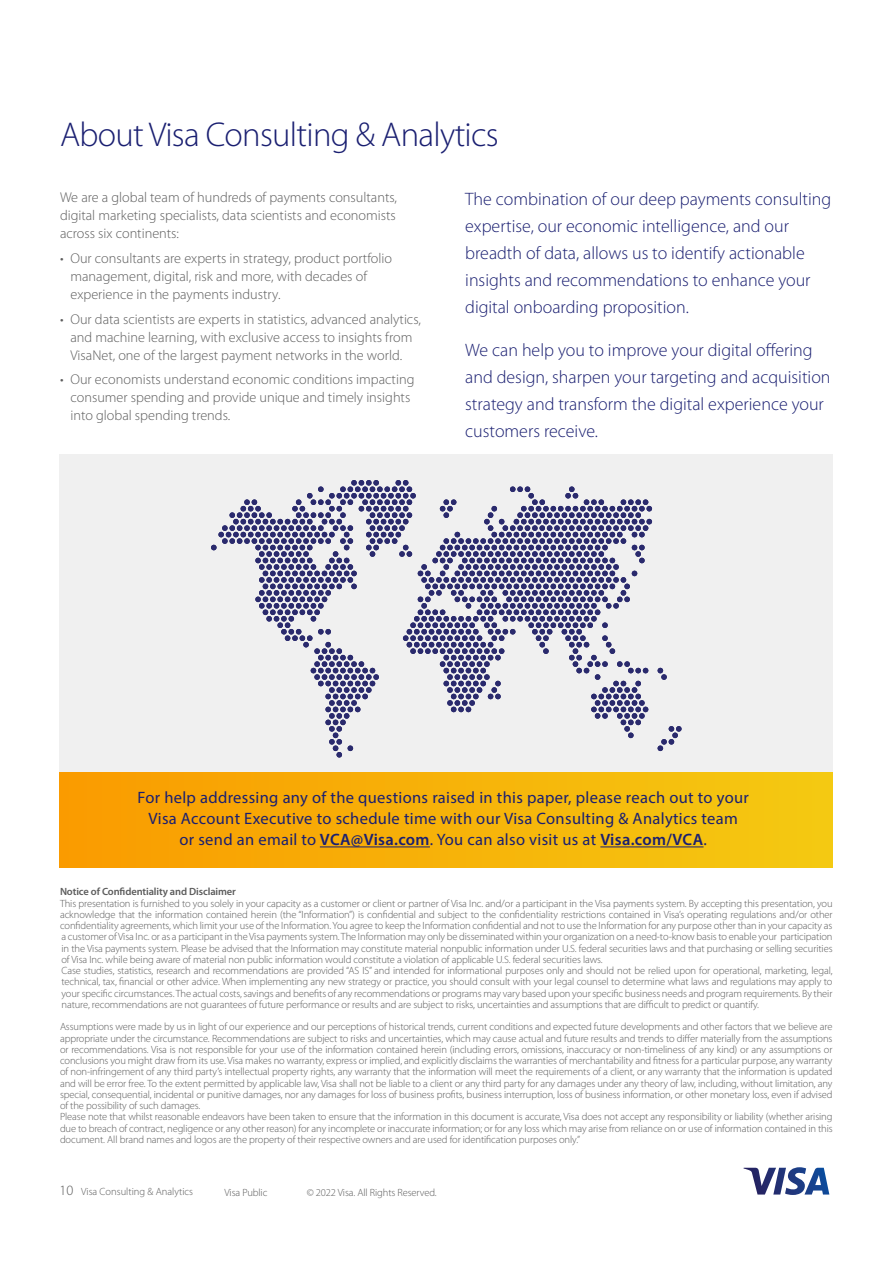
<style>
.page{position:relative;width:893px;height:1263px;background:#fff}
.page>*{position:absolute;margin:0;border:0;box-sizing:border-box;transform-origin:0 0}
.t1{font:300 34.5px "Myriad Pro";letter-spacing:-.02em;color:#1a1f71}
.t2{font:300 18px/27px "Myriad Pro";color:#1a1f71}
.t3{font:16.5px/21px "Myriad Pro";letter-spacing:.02em;color:#1a1f71;text-align:center}
.t4{font:300 14.25px/18px "Myriad Pro";color:#5c5c5c}
.t5{font:300 10.5px/11.2px "Myriad Pro";letter-spacing:-.01em;color:#5c5c5c}
.t6{font:600 10.5px "Myriad Pro";letter-spacing:-.01em;color:#5c5c5c}
.s1{font-weight:600}
.s2{font-size:14.25px}
</style>
<div class="page">
<svg style="left:743px;top:1167px;width:86px;height:28px"></svg>
<div style="left:59px;top:454px;width:774px;height:354px;background:#f0f0f0"></div>
<svg style="left:658px;top:668px;width:9px;height:12px"></svg>
<svg style="left:658px;top:726px;width:24px;height:25px"></svg>
<svg style="left:211px;top:480px;width:441px;height:277px"></svg>
<div style="left:59px;top:772px;width:774px;height:95px;background:linear-gradient(to right,#fa9b00,#f4ca12)"></div>
<hr style="left:320px;top:846px;width:110px;height:1px;background:#1a1f71">
<hr style="left:600px;top:846px;width:103px;height:1px;background:#1a1f71">
<h1 class="t1" style="left:60px;top:114px;width:440px">About Visa Consulting &amp; Analytics</h1>
<h3 class="t4" style="left:60px;top:188px;width:339px;text-align:justify">We are a global team of hundreds of payments consultants, digital marketing specialists, data scientists and economists across six continents:</h3>
<h3 class="t4" style="left:71px;top:249px;width:323px;text-indent:-11px">• Our consultants are experts in strategy, product portfolio management, digital, risk and more, with decades of experience in the payments industry.</h3>
<h3 class="t4" style="left:60px;top:310px;width:362px;text-align:center">• Our data scientists are experts in statistics, advanced analytics, and machine learning, with exclusive access to insights from<br>VisaNet, one of the largest payment networks in the world.</h3>
<h3 class="t4" style="left:71px;top:370px;width:345px;text-indent:-11px">• Our economists understand economic conditions impacting consumer spending and provide unique and timely insights into global spending trends.</h3>
<h2 class="t2" style="left:465px;top:185px;width:368px">The combination of our deep payments consulting expertise, our economic intelligence, and our breadth of data, allows us to identify actionable insights and recommendations to enhance your digital onboarding proposition.</h2>
<h2 class="t2" style="left:465px;top:337px;width:367px">We can help you to improve your digital offering and design, sharpen your targeting and acquisition strategy and transform the digital experience your customers receive.</h2>
<p class="t3" style="left:138px;top:787px;width:613px">For help addressing any of the questions raised in this paper, please reach out to your<br>Visa Account Executive to schedule time with our Visa Consulting &amp; Analytics team<br>or send an email to <span class="s1">VCA@Visa.com</span>. You can also visit us at <span class="s1">Visa.com/VCA</span>.</p>
<p class="t6" style="left:60px;top:885px;width:177px">Notice of Confidentiality and Disclaimer</p>
<p class="t5" style="left:60px;top:897px;width:774px">This presentation is furnished to you solely in your capacity as a customer or client or partner of Visa Inc. and/or a participant in the Visa payments system. By accepting this presentation, you acknowledge that the information contained herein (the “Information”) is confidential and subject to the confidentiality restrictions contained in Visa’s operating regulations and/or other confidentiality agreements, which limit your use of the Information. You agree to keep the Information confidential and not to use the Information for any purpose other than in your capacity as a customer of Visa Inc. or as a participant in the Visa payments system. The Information may only be disseminated within your organization on a need-to-know basis to enable your participation in the Visa payments system. Please be advised that the Information may constitute material nonpublic information under U.S. federal securities laws and that purchasing or selling securities of Visa Inc. while being aware of material non public information would constitute a violation of applicable U.S. federal securities laws.<br>Case studies, statistics, research and recommendations are provided “AS IS” and intended for informational purposes only and should not be relied upon for operational, marketing, legal, technical, tax, financial or other advice. When implementing any new strategy or practice, you should consult with your legal counsel to determine what laws and regulations may apply to your specific circumstances. The actual costs, savings and benefits of any recommendations or programs may vary based upon your specific business needs and program requirements. By their nature, recommendations are not guarantees of future performance or results and are subject to risks, uncertainties and assumptions that are difficult to predict or quantify.</p>
<p class="t5" style="left:60px;top:1021px;width:774px">Assumptions were made by us in light of our experience and our perceptions of historical trends, current conditions and expected future developments and other factors that we believe are appropriate under the circumstance. Recommendations are subject to risks and uncertainties, which may cause actual and future results and trends to differ materially from the assumptions or recommendations. Visa is not responsible for your use of the information contained herein (including errors, omissions, inaccuracy or non-timeliness of any kind) or any assumptions or conclusions you might draw from its use. Visa makes no warranty, express or implied, and explicitly disclaims the warranties of merchantability and fitness for a particular purpose, any warranty of non-infringement of any third party’s intellectual property rights, any warranty that the information will meet the requirements of a client, or any warranty that the information is updated and will be error free. To the extent permitted by applicable law, Visa shall not be liable to a client or any third party for any damages under any theory of law, including, without limitation, any special, consequential, incidental or punitive damages, nor any damages for loss of business profits, business interruption, loss of business information, or other monetary loss, even if advised of the possibility of such damages.<br>Please note that whilst reasonable endeavors have been taken to ensure that the information in this document is accurate, Visa does not accept any responsibility or liability (whether arising due to breach of contract, negligence or any other reason) for any incomplete or inaccurate information; or for any loss which may arise from reliance on or use of information contained in this document. All brand names and logos are the property of their respective owners and are used for identification purposes only.”</p>
<p class="t5" style="left:59px;top:1186px;width:135px"><span class="s2">10</span> Visa Consulting &amp; Analytics</p>
<p class="t5" style="left:224px;top:1187px;width:44px">Visa Public</p>
<p class="t5" style="left:307px;top:1187px;width:132px">© 2022 Visa. All Rights Reserved.</p>
</div>
